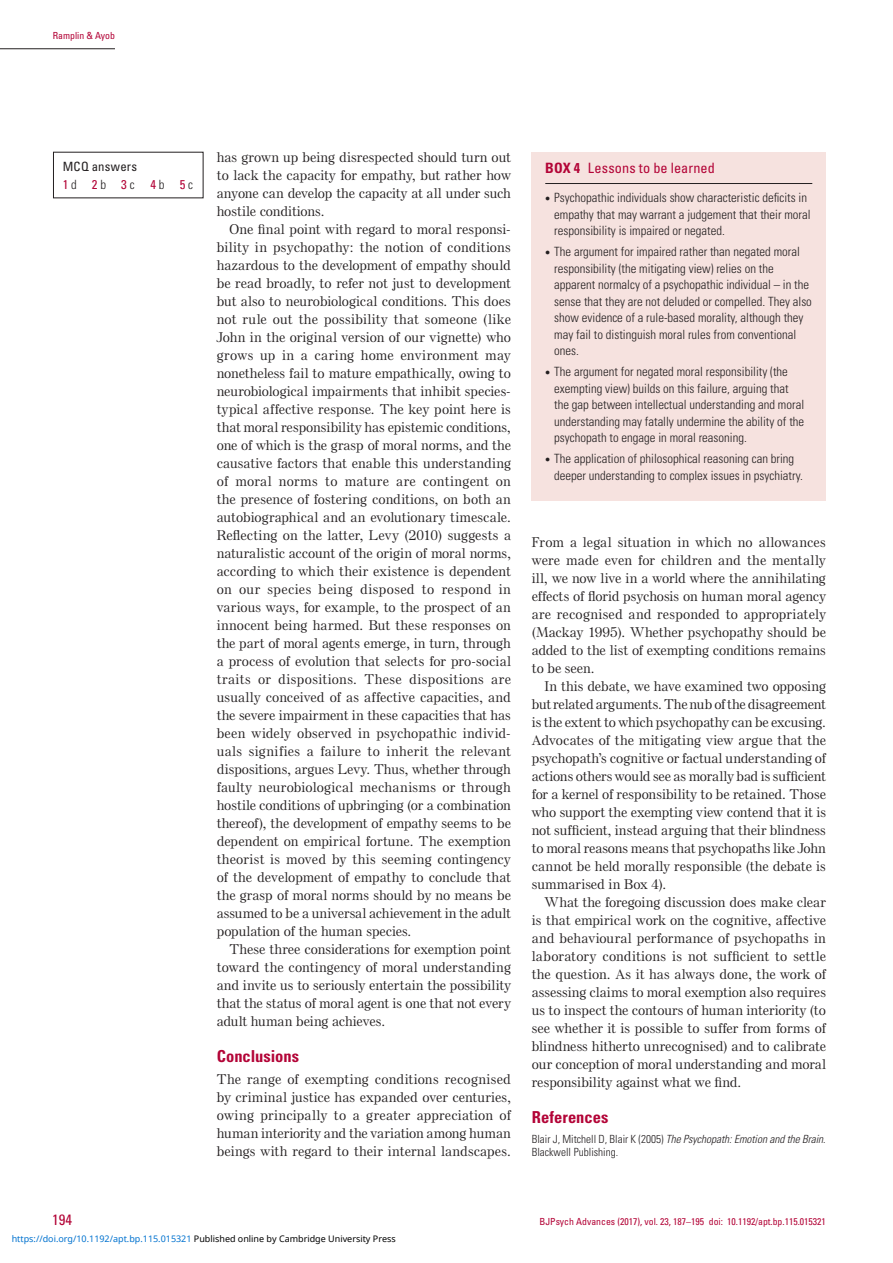
<style>
.page{position:relative;width:893px;height:1263px;background:#fff}
.page>*{position:absolute;margin:0;border:0;box-sizing:border-box;transform-origin:0 0}
.t1{font:700 condensed 16.5px "Univers LT Std";color:#b30437}
.t2{font:condensed 15px "Univers LT Std";color:#b30437}
.t3{font:condensed 14.25px "Univers LT Std";letter-spacing:.01em;color:#b30437}
.t4{font:500 13.5px/18px "Else NPL Std";letter-spacing:.015em;color:#231f20;text-align:justify}
.t5{font:300 condensed 12.75px/16.5px "Univers LT Std";color:#231f20}
.t6{font:condensed 12.75px/18px "Univers LT Std";letter-spacing:.02em;color:#231f20}
.t7{font:300 condensed 11.25px/13.5px "Univers LT Std";color:#231f20}
.t8{font:condensed 9.75px "Univers LT Std";color:#b30437}
.t9{font:9px "Noto Sans";color:#0172cf}
.s1{color:#b30437}
.s2{font-weight:300}
.s3{font-weight:700}
.s4{font-family:"Newspaper Pi BT";font-weight:400;font-stretch:normal;font-size:7.5px}
.s5{font-style:italic}
.s6{color:#000}
</style>
<div class="page">
<hr style="left:0;top:49px;width:115px;height:1px;background:#231f20">
<div style="left:532px;top:152px;width:294px;height:349px;background:#f6e2df"></div>
<hr style="left:545px;top:183px;width:267px;height:1px;background:#231f20">
<p class="t8" style="left:53px;top:30px;width:64px">Ramplin &amp; Ayob</p>
<p class="t4" style="left:217px;top:148px;width:296px">has grown up being disrespected should turn out to lack the capacity for empathy, but rather how anyone can develop the capacity at all under such hostile conditions.</p>
<p class="t4" style="left:217px;top:220px;width:296px;text-indent:13px">One final point with regard to moral responsi&shy;bility in psychopathy: the notion of conditions hazardous to the development of empathy should be read broadly, to refer not just to development but also to neurobiological conditions. This does not rule out the possibility that someone (like John in the original version of our vignette) who grows up in a caring home environment may nonetheless fail to mature empathically, owing to neurobiological impairments that inhibit species&shy;typical affective response. The key point here is that moral responsibility has epistemic conditions, one of which is the grasp of moral norms, and the causative factors that enable this understanding of moral norms to mature are contingent on the presence of fostering conditions, on both an autobiographical and an evolutionary timescale.<br>Reflecting on the latter, Levy (2010) suggests a naturalistic account of the origin of moral norms, according to which their existence is dependent on our species being disposed to respond in various ways, for example, to the prospect of an innocent being harmed. But these responses on the part of moral agents emerge, in turn, through a process of evolution that selects for pro-social traits or dispositions. These dispositions are usually conceived of as affective capacities, and the severe impairment in these capacities that has been widely observed in psychopathic individ&shy;uals signifies a failure to inherit the relevant dispositions, argues Levy. Thus, whether through faulty neurobiological mechanisms or through hostile conditions of upbringing (or a combination thereof), the development of empathy seems to be dependent on empirical fortune. The exemption theorist is moved by this seeming contingency of the development of empathy to conclude that the grasp of moral norms should by no means be assumed to be a universal achievement in the adult population of the human species.</p>
<p class="t4" style="left:217px;top:940px;width:296px;text-indent:13px">These three considerations for exemption point toward the contingency of moral understanding and invite us to seriously entertain the possibility that the status of moral agent is one that not every adult human being achieves.</p>
<p class="t1" style="left:217px;top:1046px;width:84px">Conclusions</p>
<p class="t4" style="left:217px;top:1070px;width:296px">The range of exempting conditions recognised by criminal justice has expanded over centuries, owing principally to a greater appreciation of human interiority and the variation among human beings with regard to their internal landscapes.</p>
<p class="t6" style="left:63px;top:157px;width:132px">MCQ answers<br><span class="s1">1</span> <span class="s2">d</span><span class="s1">2</span> <span class="s2">b</span><span class="s1">3</span> <span class="s2">c</span><span class="s1">4</span> <span class="s2">b</span><span class="s1">5</span> <span class="s2">c</span></p>
<p class="t3" style="left:545px;top:159px;width:171px"><span class="s3">BOX 4</span> Lessons to be learned</p>
<p class="t5" style="left:554px;top:190px;width:258px;text-indent:-9px"><span class="s4">•</span> Psychopathic individuals show characteristic deficits in empathy that may warrant a judgement that their moral responsibility is impaired or negated.</p>
<p class="t5" style="left:554px;top:244px;width:259px;text-indent:-9px"><span class="s4">•</span> The argument for impaired rather than negated moral responsibility (the mitigating view) relies on the apparent normalcy of a psychopathic individual – in the sense that they are not deluded or compelled. They also show evidence of a rule-based morality, although they may fail to distinguish moral rules from conventional ones.</p>
<p class="t5" style="left:554px;top:364px;width:251px;text-indent:-9px"><span class="s4">•</span> The argument for negated moral responsibility (the exempting view) builds on this failure, arguing that the gap between intellectual understanding and moral understanding may fatally undermine the ability of the psychopath to engage in moral reasoning.</p>
<p class="t5" style="left:554px;top:451px;width:250px;text-indent:-9px"><span class="s4">•</span> The application of philosophical reasoning can bring deeper understanding to complex issues in psychiatry.</p>
<p class="t4" style="left:532px;top:533px;width:295px">From a legal situation in which no allowances were made even for children and the mentally ill, we now live in a world where the annihilating effects of florid psychosis on human moral agency are recognised and responded to appropriately (Mackay 1995). Whether psychopathy should be added to the list of exempting conditions remains to be seen.</p>
<p class="t4" style="left:532px;top:677px;width:296px;text-indent:13px">In this debate, we have examined two opposing but related arguments. The nub of the disagreement is the extent to which psychopathy can be excusing.<br>Advocates of the mitigating view argue that the psychopath’s cognitive or factual understanding of actions others would see as morally bad is sufficient for a kernel of responsibility to be retained. Those who support the exempting view contend that it is not sufficient, instead arguing that their blindness to moral reasons means that psychopaths like John cannot be held morally responsible (the debate is summarised in Box 4).</p>
<p class="t4" style="left:532px;top:893px;width:296px;text-indent:13px">What the foregoing discussion does make clear is that empirical work on the cognitive, affective and behavioural performance of psychopaths in laboratory conditions is not sufficient to settle the question. As it has always done, the work of assessing claims to moral exemption also requires us to inspect the contours of human interiority (to see whether it is possible to suffer from forms of blindness hitherto unrecognised) and to calibrate our conception of moral understanding and moral responsibility against what we find.</p>
<p class="t1" style="left:532px;top:1107px;width:78px">References</p>
<p class="t7" style="left:532px;top:1132px;width:295px">Blair J, Mitchell D, Blair K (2005) <span class="s5">The Psychopath: Emotion and the Brain</span>.<br>Blackwell Publishing.</p>
<p class="t2" style="left:52px;top:1210px;width:21px">194</p>
<p class="t8" style="left:539px;top:1216px;width:288px">BJPsych Advances (2017), vol. 23, 187–195 doi: 10.1192/apt.bp.115.015321</p>
<p class="t9" style="left:12px;top:1232px;width:386px">https://doi.org/10.1192/apt.bp.115.015321 <span class="s6">Published online by Cambridge University Press</span></p>
</div>
